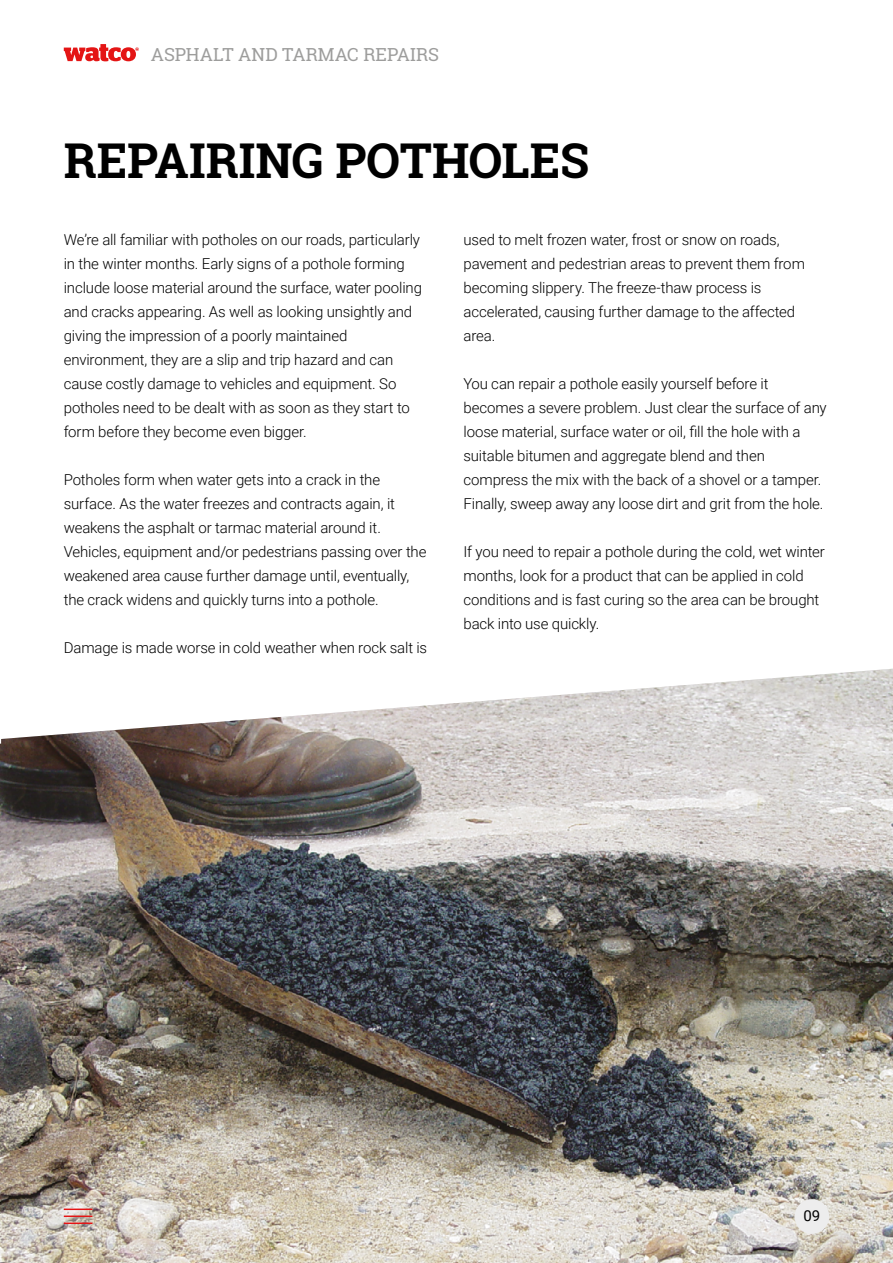
<style>
.page{position:relative;width:893px;height:1263px;background:#fff}
.page>*{position:absolute;margin:0;border:0;box-sizing:border-box;transform-origin:0 0}
.t1{font:700 48px "Roboto Slab";letter-spacing:-.005em;color:#000}
.t2{font:18px "Roboto Slab";letter-spacing:.005em;color:#9d9d9c}
.t3{font:300 15px/24px "Roboto";letter-spacing:-.01em;color:#000}
.t4{font:15px "Roboto";color:#000}
</style>
<div class="page">
<img style="left:0;top:669px;width:893px;height:594px">
<svg style="left:64px;top:44px;width:75px;height:17px"></svg>
<hr style="left:64px;top:1222px;width:28px;height:2px;background:#e41515">
<hr style="left:64px;top:1215px;width:28px;height:2px;background:#e41515">
<hr style="left:64px;top:1208px;width:28px;height:2px;background:#e41515">
<div style="left:794px;top:1199px;width:35px;height:35px;background:#ededed;border-radius:50%"></div>
<p class="t2" style="left:151px;top:43px;width:290px">ASPHALT AND TARMAC REPAIRS</p>
<h1 class="t1" style="left:64px;top:128px;width:527px">REPAIRING POTHOLES</h1>
<p class="t3" style="left:64px;top:227px;width:360px">We’re all familiar with potholes on our roads, particularly in the winter months. Early signs of a pothole forming include loose material around the surface, water pooling and cracks appearing. As well as looking unsightly and giving the impression of a poorly maintained environment, they are a slip and trip hazard and can cause costly damage to vehicles and equipment. So potholes need to be dealt with as soon as they start to form before they become even bigger.</p>
<p class="t3" style="left:64px;top:467px;width:364px">Potholes form when water gets into a crack in the surface. As the water freezes and contracts again, it weakens the asphalt or tarmac material around it.<br>Vehicles, equipment and/or pedestrians passing over the weakened area cause further damage until, eventually, the crack widens and quickly turns into a pothole.</p>
<p class="t3" style="left:64px;top:635px;width:365px">Damage is made worse in cold weather when rock salt is</p>
<p class="t3" style="left:463px;top:227px;width:343px">used to melt frozen water, frost or snow on roads, pavement and pedestrian areas to prevent them from becoming slippery. The freeze-thaw process is accelerated, causing further damage to the affected area.</p>
<p class="t3" style="left:463px;top:371px;width:365px">You can repair a pothole easily yourself before it becomes a severe problem. Just clear the surface of any loose material, surface water or oil, fill the hole with a suitable bitumen and aggregate blend and then compress the mix with the back of a shovel or a tamper.<br>Finally, sweep away any loose dirt and grit from the hole.</p>
<p class="t3" style="left:463px;top:539px;width:363px">If you need to repair a pothole during the cold, wet winter months, look for a product that can be applied in cold conditions and is fast curing so the area can be brought back into use quickly.</p>
<p class="t4" style="left:803px;top:1205px;width:19px">09</p>
</div>
